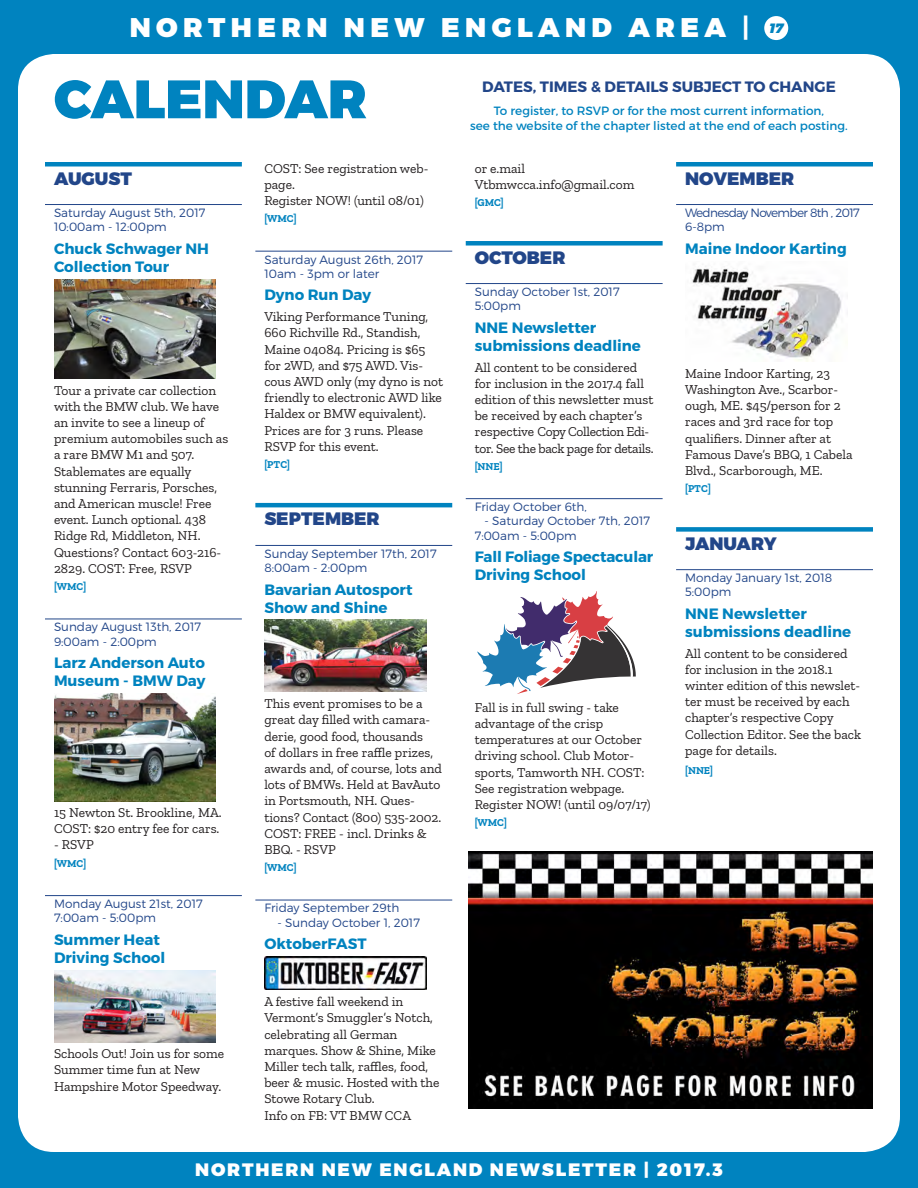
<style>
.page{position:relative;width:918px;height:1188px;background:#0083bf}
.page>*{position:absolute;margin:0;border:0;box-sizing:border-box;transform-origin:0 0}
.t1{font:900 54px "Montserrat";color:#0083bf}
.t2{font:900 27px "Montserrat";letter-spacing:.2em;color:#fff}
.t3{font:900 18px "Montserrat";color:#224689}
.t4{font:900 18px "Montserrat";letter-spacing:.1em;color:#fff}
.t5{font:700 15px/18px "Montserrat";color:#0083bf}
.t6{font:700 15px "Montserrat";color:#224689}
.t7{font:13.5px/16.2px "Zilla Slab";color:#231f20}
.t8{font:300 12px/14.4px "Montserrat";color:#224689}
.t9{font:12px/14.4px "Montserrat";color:#0083bf;text-align:center}
.t10{font:300 12px/14.4px "Montserrat";letter-spacing:-.05em;color:#224689}
.t11{font:700 10.5px "Zilla Slab";color:#0083bf}
.s1{font-style:italic;font-size:13.5px;color:#0083bf}
</style>
<div class="page">
<div style="left:18px;top:54px;width:882px;height:1098px;background:#fff;border-radius:36px"></div>
<div style="left:764px;top:16px;width:24px;height:24px;background:#fff;border-radius:50%"></div>
<hr style="left:45px;top:162px;width:197px;height:4px;background:#0083bf">
<hr style="left:45px;top:204px;width:197px;height:1px;background:#224689">
<hr style="left:45px;top:619px;width:197px;height:1px;background:#224689">
<hr style="left:45px;top:895px;width:197px;height:1px;background:#224689">
<img style="left:54px;top:279px;width:162px;height:99px">
<img style="left:54px;top:693px;width:162px;height:108px">
<img style="left:54px;top:970px;width:162px;height:72px">
<hr style="left:255px;top:251px;width:197px;height:1px;background:#224689">
<hr style="left:255px;top:503px;width:197px;height:4px;background:#0083bf">
<hr style="left:255px;top:545px;width:197px;height:1px;background:#224689">
<hr style="left:255px;top:900px;width:197px;height:1px;background:#224689">
<img style="left:264px;top:620px;width:162px;height:72px">
<img style="left:264px;top:957px;width:162px;height:33px">
<div style="left:466px;top:241px;width:197px;height:5px;background:#0083bf"></div>
<hr style="left:466px;top:283px;width:197px;height:1px;background:#224689">
<hr style="left:466px;top:498px;width:197px;height:1px;background:#224689">
<svg style="left:477px;top:591px;width:159px;height:103px"></svg>
<hr style="left:676px;top:162px;width:197px;height:4px;background:#0083bf">
<hr style="left:676px;top:204px;width:197px;height:1px;background:#224689">
<div style="left:676px;top:527px;width:197px;height:5px;background:#0083bf"></div>
<hr style="left:676px;top:569px;width:197px;height:1px;background:#224689">
<img style="left:692px;top:266px;width:150px;height:96px">
<img style="left:468px;top:852px;width:405px;height:256px">
<h2 class="t2" style="left:130px;top:11px;width:658px">NORTHERN NEW ENGLAND AREA | <span class="s1">17</span></h2>
<h1 class="t1" style="left:54px;top:65px;width:314px">CALENDAR</h1>
<h3 class="t3" style="left:54px;top:167px;width:79px">AUGUST</h3>
<p class="t8" style="left:54px;top:205px;width:153px">Saturday August 5th, 2017<br>10:00am - 12:00pm</p>
<p class="t5" style="left:54px;top:240px;width:156px">Chuck Schwager NH<br>Collection Tour</p>
<p class="t7" style="left:54px;top:382px;width:176px">Tour a private car collection with the BMW club. We have an invite to see a lineup of premium automobiles such as a rare BMW M1 and 507.<br>Stablemates are equally stunning Ferraris, Porsches, and American muscle! Free event. Lunch optional. 438<br>Ridge Rd, Middleton, NH.<br>Questions? Contact 603-216-<br>2829. COST: Free, RSVP</p>
<p class="t11" style="left:54px;top:580px;width:34px">[WMC]</p>
<p class="t8" style="left:54px;top:620px;width:149px">Sunday August 13th, 2017<br>9:00am - 2:00pm</p>
<p class="t5" style="left:54px;top:654px;width:153px">Larz Anderson Auto<br>Museum - BMW Day</p>
<p class="t7" style="left:54px;top:805px;width:169px">15 Newton St. Brookline, MA.<br>COST: $20 entry fee for cars.</p>
<p class="t7" style="left:54px;top:837px;width:41px">- RSVP</p>
<p class="t11" style="left:54px;top:857px;width:34px">[WMC]</p>
<p class="t8" style="left:54px;top:896px;width:150px">Monday August 21st, 2017<br>7:00am - 5:00pm</p>
<p class="t5" style="left:54px;top:931px;width:113px">Summer Heat<br>Driving School</p>
<p class="t7" style="left:54px;top:1046px;width:172px">Schools Out! Join us for some<br>Summer time fun at New<br>Hampshire Motor Speedway.</p>
<p class="t7" style="left:264px;top:160px;width:165px">COST: See registration web&shy;page.<br>Register NOW! (until 08/01)</p>
<p class="t11" style="left:264px;top:213px;width:34px">[WMC]</p>
<p class="t8" style="left:264px;top:252px;width:160px">Saturday August 26th, 2017<br>10am - 3pm or later</p>
<p class="t5" style="left:264px;top:286px;width:108px">Dyno Run Day</p>
<p class="t7" style="left:264px;top:309px;width:180px">Viking Performance Tuning,<br>660 Richville Rd., Standish,<br>Maine 04084. Pricing is $65 for 2WD, and $75 AWD. Vis&shy;cous AWD only (my dyno is not friendly to electronic AWD like<br>Haldex or BMW equivalent).<br>Prices are for 3 runs. Please<br>RSVP for this event.</p>
<p class="t11" style="left:264px;top:458px;width:27px">[PTC]</p>
<h3 class="t3" style="left:264px;top:508px;width:117px">SEPTEMBER</h3>
<p class="t8" style="left:264px;top:546px;width:174px">Sunday September 17th, 2017<br>8:00am - 2:00pm</p>
<p class="t5" style="left:264px;top:581px;width:150px">Bavarian Autosport<br>Show and Shine</p>
<p class="t7" style="left:264px;top:696px;width:179px">This event promises to be a great day filled with camara&shy;derie, good food, thousands<br>of dollars in free raffle prizes, awards and, of course, lots and lots of BMWs. Held at BavAuto in Portsmouth, NH. Ques&shy;tions? Contact (800) 535-2002.<br>COST: FREE - incl. Drinks &amp;<br>BBQ. - RSVP</p>
<p class="t11" style="left:264px;top:861px;width:34px">[WMC]</p>
<p class="t8" style="left:264px;top:901px;width:136px">Friday September 29th</p>
<p class="t8" style="left:278px;top:915px;width:144px">- Sunday October 1, 2017</p>
<p class="t5" style="left:264px;top:935px;width:104px">OktoberFAST</p>
<p class="t7" style="left:264px;top:994px;width:177px">A festive fall weekend in<br>Vermont’s Smuggler’s Notch, celebrating all German marques. Show &amp; Shine, Mike<br>Miller tech talk, raffles, food, beer &amp; music. Hosted with the<br>Stowe Rotary Club.<br>Info on FB: VT BMW CCA</p>
<p class="t6" style="left:482px;top:77px;width:355px">DATES, TIMES &amp; DETAILS SUBJECT TO CHANGE</p>
<p class="t9" style="left:470px;top:104px;width:379px">To register, to RSVP or for the most current information,<br>see the website of the chapter listed at the end of each posting.</p>
<p class="t7" style="left:475px;top:160px;width:161px">or e.mail<br>Vtbmwcca.info@gmail.com</p>
<p class="t11" style="left:475px;top:196px;width:30px">[GMC]</p>
<h3 class="t3" style="left:475px;top:246px;width:92px">OCTOBER</h3>
<p class="t8" style="left:475px;top:284px;width:146px">Sunday October 1st, 2017<br>5:00pm</p>
<p class="t5" style="left:475px;top:319px;width:168px">NNE Newsletter submissions deadline</p>
<p class="t7" style="left:475px;top:359px;width:180px">All content to be considered for inclusion in the 2017.4 fall edition of this newsletter must be received by each chapter’s respective Copy Collection Edi&shy;tor. See the back page for details.</p>
<p class="t11" style="left:475px;top:460px;width:30px">[NNE]</p>
<p class="t8" style="left:475px;top:499px;width:114px">Friday October 6th,</p>
<p class="t8" style="left:475px;top:514px;width:177px;text-indent:10px">- Saturday October 7th, 2017<br>7:00am - 5:00pm</p>
<p class="t5" style="left:475px;top:548px;width:180px">Fall Foliage Spectacular<br>Driving School</p>
<p class="t7" style="left:475px;top:699px;width:177px">Fall is in full swing - take advantage of the crisp temperatures at our October driving school. Club Motor&shy;sports, Tamworth NH. COST:<br>See registration webpage.<br>Register NOW! (until 09/07/17)</p>
<p class="t11" style="left:475px;top:817px;width:34px">[WMC]</p>
<h3 class="t3" style="left:685px;top:167px;width:111px">NOVEMBER</h3>
<p class="t10" style="left:685px;top:205px;width:176px">Wednesday November 8th , 2017<br>6-8pm</p>
<p class="t5" style="left:685px;top:240px;width:163px">Maine Indoor Karting</p>
<p class="t7" style="left:685px;top:365px;width:169px">Maine Indoor Karting, 23<br>Washington Ave., Scarbor&shy;ough, ME. $45/person for 2 races and 3rd race for top qualifiers. Dinner after at<br>Famous Dave’s BBQ, 1 Cabela<br>Blvd., Scarborough, ME.</p>
<p class="t11" style="left:685px;top:483px;width:27px">[PTC]</p>
<h3 class="t3" style="left:685px;top:532px;width:93px">JANUARY</h3>
<p class="t8" style="left:685px;top:570px;width:149px">Monday January 1st, 2018<br>5:00pm</p>
<p class="t5" style="left:685px;top:605px;width:168px">NNE Newsletter submissions deadline</p>
<p class="t7" style="left:685px;top:645px;width:178px">All content to be considered for inclusion in the 2018.1 winter edition of this newslet&shy;ter must be received by each chapter’s respective Copy<br>Collection Editor. See the back page for details.</p>
<p class="t11" style="left:685px;top:764px;width:30px">[NNE]</p>
<h3 class="t4" style="left:195px;top:1158px;width:529px">NORTHERN NEW ENGLAND NEWSLETTER | 2017.3</h3>
</div>
